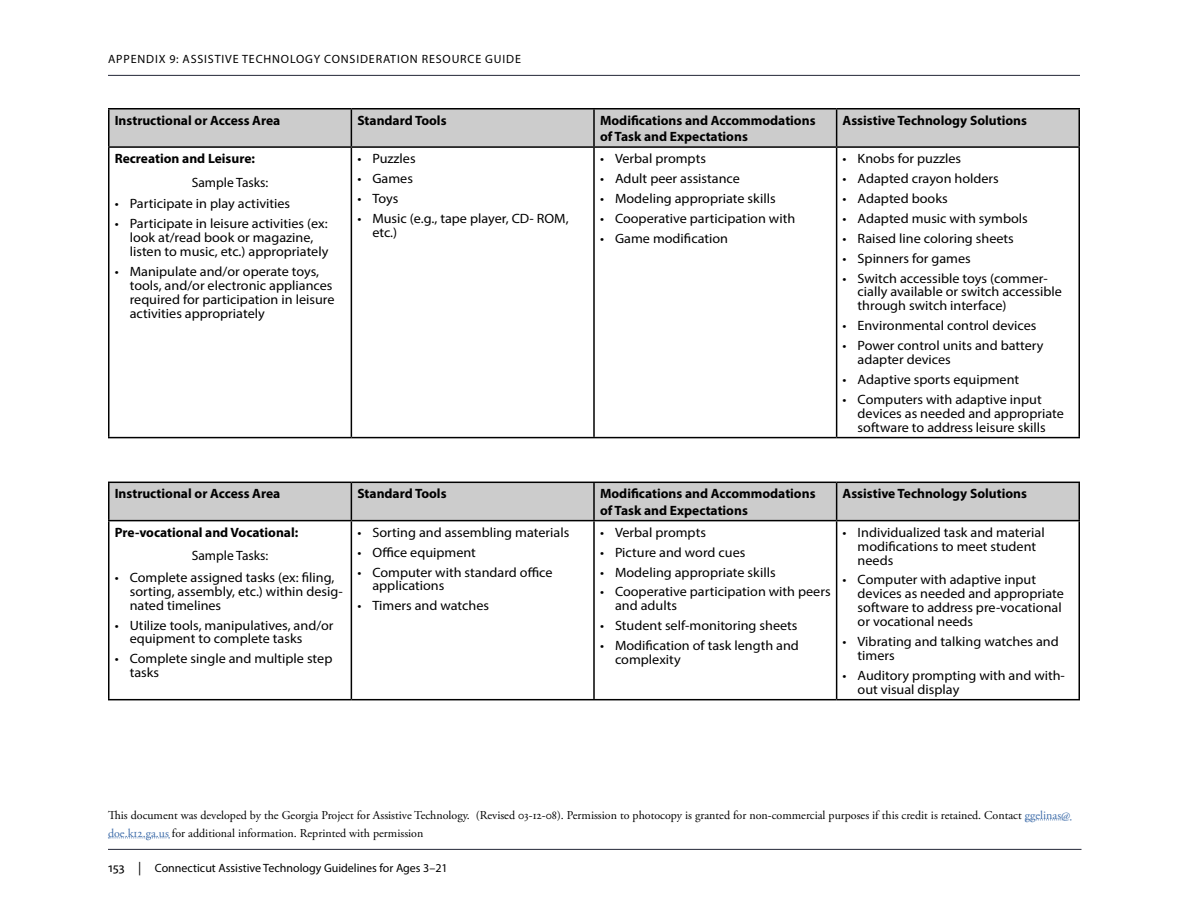
<style>
.page{position:relative;width:1188px;height:918px;background:#fff}
.page>*{position:absolute;margin:0;border:0;box-sizing:border-box;transform-origin:0 0}
.table_body_text{font:13.5px/14px "Myriad Pro";color:#000;scale:1.05 1}
.table_header{font:700 13.5px "Myriad Pro";color:#000}
.table_body_text-2{font:700 13.5px "Myriad Pro";color:#000}
.table_body_text-3{font:13.5px "Myriad Pro";color:#000}
.t1{font:12px/18px "Adobe Garamond Pro";color:#000}
.t2{font:12px "Myriad Pro";color:#000}
.t3{font:12px "Myriad Pro";letter-spacing:.07em;color:#000}
.s1{color:#406eaa}
.s2{font-size:13.5px}
</style>
<div class="page">
<hr style="left:108px;top:849px;width:974px;height:1px;background:#232637">
<hr style="left:108px;top:75px;width:972px;height:1px;background:#232637">
<div style="left:110px;top:110px;width:968px;height:36px;background:#ccc"></div>
<hr style="left:108px;top:108px;width:243px;height:2px;background:#000">
<hr style="left:108px;top:109px;width:2px;height:37px;background:#000">
<hr style="left:351px;top:108px;width:243px;height:2px;background:#000">
<hr style="left:351px;top:109px;width:1px;height:37px;background:#000">
<hr style="left:594px;top:108px;width:243px;height:2px;background:#000">
<hr style="left:593px;top:109px;width:2px;height:37px;background:#000">
<hr style="left:837px;top:108px;width:243px;height:2px;background:#000">
<hr style="left:836px;top:109px;width:1px;height:37px;background:#000">
<hr style="left:1078px;top:109px;width:2px;height:37px;background:#000">
<hr style="left:108px;top:146px;width:243px;height:2px;background:#000">
<hr style="left:108px;top:148px;width:2px;height:289px;background:#000">
<hr style="left:351px;top:146px;width:243px;height:2px;background:#000">
<hr style="left:351px;top:148px;width:1px;height:289px;background:#000">
<hr style="left:594px;top:146px;width:243px;height:2px;background:#000">
<hr style="left:593px;top:148px;width:2px;height:289px;background:#000">
<hr style="left:837px;top:146px;width:243px;height:2px;background:#000">
<hr style="left:836px;top:148px;width:1px;height:289px;background:#000">
<hr style="left:1078px;top:148px;width:2px;height:289px;background:#000">
<hr style="left:108px;top:437px;width:243px;height:1px;background:#000">
<hr style="left:351px;top:437px;width:243px;height:1px;background:#000">
<hr style="left:594px;top:437px;width:243px;height:1px;background:#000">
<hr style="left:837px;top:437px;width:243px;height:1px;background:#000">
<div style="left:110px;top:483px;width:968px;height:37px;background:#ccc"></div>
<hr style="left:108px;top:482px;width:243px;height:1px;background:#000">
<hr style="left:108px;top:483px;width:2px;height:37px;background:#000">
<hr style="left:351px;top:482px;width:243px;height:1px;background:#000">
<hr style="left:351px;top:483px;width:1px;height:37px;background:#000">
<hr style="left:594px;top:482px;width:243px;height:1px;background:#000">
<hr style="left:593px;top:483px;width:2px;height:37px;background:#000">
<hr style="left:837px;top:482px;width:243px;height:1px;background:#000">
<hr style="left:836px;top:483px;width:1px;height:37px;background:#000">
<hr style="left:1078px;top:483px;width:2px;height:37px;background:#000">
<hr style="left:108px;top:520px;width:243px;height:1px;background:#000">
<hr style="left:108px;top:521px;width:2px;height:178px;background:#000">
<hr style="left:351px;top:520px;width:243px;height:1px;background:#000">
<hr style="left:351px;top:521px;width:1px;height:178px;background:#000">
<hr style="left:594px;top:520px;width:243px;height:1px;background:#000">
<hr style="left:593px;top:521px;width:2px;height:178px;background:#000">
<hr style="left:837px;top:520px;width:243px;height:1px;background:#000">
<hr style="left:836px;top:521px;width:1px;height:178px;background:#000">
<hr style="left:1078px;top:521px;width:2px;height:178px;background:#000">
<hr style="left:108px;top:699px;width:243px;height:1px;background:#000">
<hr style="left:351px;top:699px;width:243px;height:1px;background:#000">
<hr style="left:594px;top:699px;width:243px;height:1px;background:#000">
<hr style="left:837px;top:699px;width:243px;height:1px;background:#000">
<svg style="left:1025px;top:820px;width:46px;height:1px"></svg>
<svg style="left:108px;top:838px;width:62px;height:1px"></svg>
<p class="t3" style="left:108px;top:52px;width:414px">Appendix 9: Assistive Technology Consideration Resource Guide</p>
<p class="table_header" style="left:115px;top:112px;width:167px">Instructional or Access Area</p>
<p class="table_header" style="left:357px;top:112px;width:91px">Standard Tools</p>
<p class="table_header" style="left:600px;top:112px;width:217px">Modifications and Accommodations</p>
<p class="table_header" style="left:600px;top:128px;width:149px">of Task and Expectations</p>
<p class="table_header" style="left:843px;top:112px;width:186px">Assistive Technology Solutions</p>
<p class="table_body_text-2" style="left:115px;top:150px;width:142px">Recreation and Leisure:</p>
<p class="table_body_text-3" style="left:192px;top:174px;width:78px">Sample Tasks:</p>
<p class="table_body_text" style="left:115px;top:197px;width:169px">• Participate in play activities</p>
<p class="table_body_text" style="left:130px;top:216px;width:191px;text-indent:-15px">• Participate in leisure activities (ex: look at/read book or magazine, listen to music, etc.) appropriately</p>
<p class="table_body_text" style="left:130px;top:264px;width:196px;text-indent:-15px">• Manipulate and/or operate toys, tools, and/or electronic appliances required for participation in leisure activities appropriately</p>
<p class="table_body_text" style="left:357px;top:151px;width:57px">• Puzzles</p>
<p class="table_body_text" style="left:357px;top:171px;width:54px">• Games</p>
<p class="table_body_text" style="left:357px;top:191px;width:40px">• Toys</p>
<p class="table_body_text" style="left:357px;top:211px;width:181px">• Music (e.g., tape player, CD- ROM</p>
<p class="table_body_text" style="left:566px;top:211px;width:4px">,</p>
<p class="table_body_text" style="left:372px;top:225px;width:25px">etc.)</p>
<p class="table_body_text" style="left:600px;top:151px;width:102px">• Verbal prompts</p>
<p class="table_body_text" style="left:600px;top:171px;width:135px">• Adult peer assistance</p>
<p class="table_body_text" style="left:600px;top:191px;width:169px">• Modeling appropriate skills</p>
<p class="table_body_text" style="left:600px;top:211px;width:187px">• Cooperative participation with</p>
<p class="table_body_text" style="left:600px;top:231px;width:124px">• Game modification</p>
<p class="table_body_text" style="left:843px;top:151px;width:114px">• Knobs for puzzles</p>
<p class="table_body_text" style="left:843px;top:171px;width:150px">• Adapted crayon holders</p>
<p class="table_body_text" style="left:843px;top:191px;width:101px">• Adapted books</p>
<p class="table_body_text" style="left:843px;top:211px;width:178px">• Adapted music with symbols</p>
<p class="table_body_text" style="left:843px;top:231px;width:165px">• Raised line coloring sheets</p>
<p class="table_body_text" style="left:843px;top:251px;width:124px">• Spinners for games</p>
<p class="table_body_text" style="left:858px;top:271px;width:196px;text-indent:-15px">• Switch accessible toys (commer&shy;cially available or switch accessible through switch interface)</p>
<p class="table_body_text" style="left:843px;top:319px;width:186px">• Environmental control devices</p>
<p class="table_body_text" style="left:858px;top:338px;width:179px;text-indent:-15px">• Power control units and battery adapter devices</p>
<p class="table_body_text" style="left:843px;top:372px;width:170px">• Adaptive sports equipment</p>
<p class="table_body_text" style="left:858px;top:392px;width:198px;text-indent:-15px">• Computers with adaptive input devices as needed and appropriate software to address leisure skills</p>
<p class="table_header" style="left:115px;top:485px;width:167px">Instructional or Access Area</p>
<p class="table_header" style="left:357px;top:485px;width:91px">Standard Tools</p>
<p class="table_header" style="left:600px;top:485px;width:217px">Modifications and Accommodations</p>
<p class="table_header" style="left:600px;top:501px;width:149px">of Task and Expectations</p>
<p class="table_body_text-2" style="left:115px;top:523px;width:185px">Pre-vocational and Vocational:</p>
<p class="table_body_text-3" style="left:192px;top:548px;width:78px">Sample Tasks:</p>
<p class="table_body_text" style="left:130px;top:570px;width:204px;text-indent:-15px">• Complete assigned tasks (ex: filing, sorting, assembly, etc.) within desig&shy;nated timelines</p>
<p class="table_body_text" style="left:130px;top:618px;width:196px;text-indent:-15px">• Utilize tools, manipulatives, and/or equipment to complete tasks</p>
<p class="table_body_text" style="left:130px;top:652px;width:195px;text-indent:-15px">• Complete single and multiple step tasks</p>
<p class="table_body_text" style="left:357px;top:525px;width:203px">• Sorting and assembling materials</p>
<p class="table_body_text" style="left:357px;top:545px;width:114px">• Office equipment</p>
<p class="table_body_text" style="left:372px;top:565px;width:173px;text-indent:-15px">• Computer with standard office applications</p>
<p class="table_body_text" style="left:357px;top:599px;width:127px">• Timers and watches</p>
<p class="table_body_text" style="left:600px;top:525px;width:102px">• Verbal prompts</p>
<p class="table_body_text" style="left:600px;top:545px;width:140px">• Picture and word cues</p>
<p class="table_body_text" style="left:600px;top:565px;width:169px">• Modeling appropriate skills</p>
<p class="table_body_text" style="left:615px;top:585px;width:207px;text-indent:-15px">• Cooperative participation with peers and adults</p>
<p class="table_body_text" style="left:600px;top:619px;width:190px">• Student self-monitoring sheets</p>
<p class="table_body_text" style="left:615px;top:638px;width:177px;text-indent:-15px">• Modification of task length and complexity</p>
<p class="table_header" style="left:843px;top:485px;width:186px">Assistive Technology Solutions</p>
<p class="table_body_text" style="left:858px;top:525px;width:180px;text-indent:-15px">• I ndividualized task and material modifications to meet student needs</p>
<p class="table_body_text" style="left:858px;top:573px;width:198px;text-indent:-15px">• Computer with adaptive input devices as needed and appropriate software to address pre-vocational or vocational needs</p>
<p class="table_body_text" style="left:858px;top:634px;width:193px;text-indent:-15px">• Vibrating and talking watches and timers</p>
<p class="table_body_text" style="left:858px;top:668px;width:199px;text-indent:-15px">• Auditory prompting with and with&shy;out visual display</p>
<p class="t1" style="left:108px;top:806px;width:964px">This document was developed by the Georgia Project for Assistive Technology. (Revised 03-12-08). Permission to photocopy is granted for non-commercial purposes if this credit is retained. Contact <span class="s1">ggelinas@ doe.k12.ga.us</span> for additional information. Reprinted with permission</p>
<p class="t2" style="left:108px;top:861px;width:341px"><span class="s2">153 |</span> Connecticut Assistive Technology Guidelines for Ages 3–21</p>
</div>
